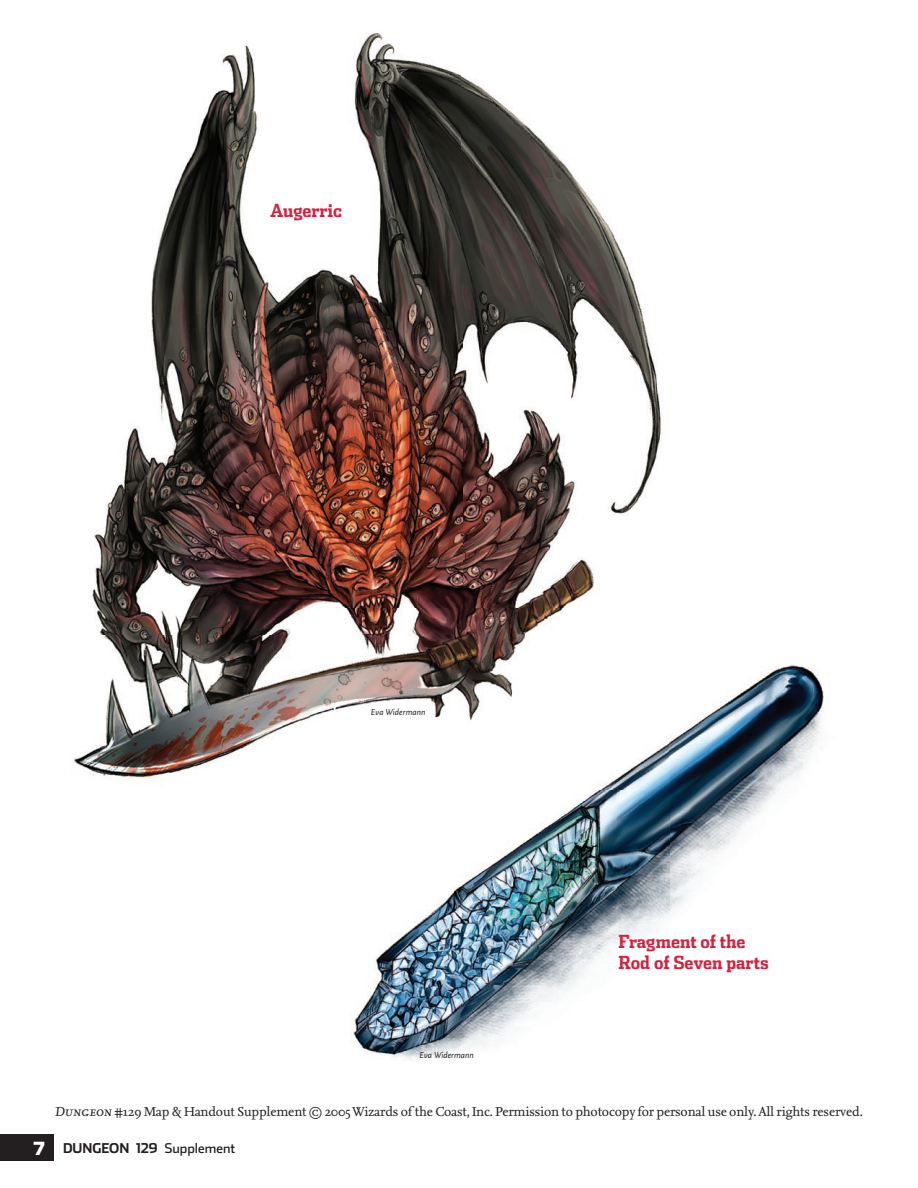
<style>
.page{position:relative;width:918px;height:1188px;background:#fff}
.page>*{position:absolute;margin:0;border:0;box-sizing:border-box;transform-origin:0 0}
.t1{font:700 18px/21px "Dispatch Cond";color:#d81f3c}
.t2{font:13.5px "Nexus Serif OT";letter-spacing:-.015em;color:#231f20}
.t3{font:700 13.5px "Stainless";color:#231f20}
.t4{font:italic 9px "Nexus Sans OT";color:#231f20}
.s1{font-style:italic}
.s2{font-weight:900;font-size:18px;color:#fff}
.s3{font-weight:400}
</style>
<div class="page">
<img style="left:92px;top:33px;width:571px;height:603px">
<img style="left:73px;top:636px;width:237px;height:144px">
<img style="left:669px;top:665px;width:155px;height:250px">
<img style="left:351px;top:790px;width:318px;height:270px">
<img style="left:310px;top:609px;width:359px;height:181px">
<div style="left:0;top:1134px;width:54px;height:27px;background:#231f20"></div>
<h1 class="t1" style="left:270px;top:199px;width:74px">Augerric</h1>
<p class="t4" style="left:371px;top:707px;width:56px">Eva Widermann</p>
<p class="t4" style="left:419px;top:1050px;width:56px">Eva Widermann</p>
<h1 class="t1" style="left:619px;top:931px;width:152px">Fragment of the<br>Rod of Seven parts</h1>
<p class="t2" style="left:55px;top:1103px;width:809px"><span class="s1">Dungeon</span> #129 Map &amp; Handout Supplement © 2005 Wizards of the Coast, Inc. Permission to photocopy for personal use only. All rights reserved.</p>
<p class="t3" style="left:33px;top:1140px;width:204px"><span class="s2">7</span> DUNGEON 129 <span class="s3">Supplement</span></p>
</div>
